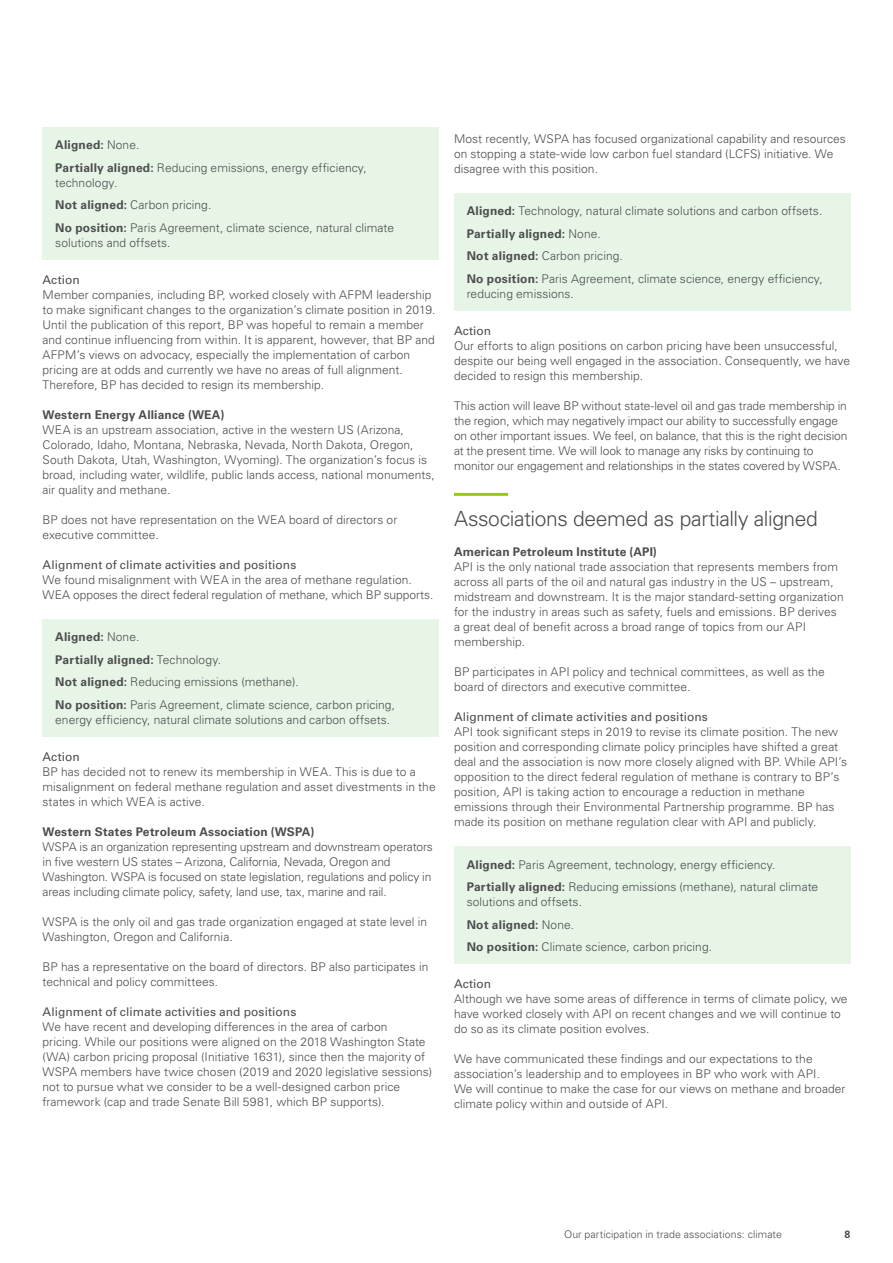
<style>
.page{position:relative;width:893px;height:1263px;background:#fff}
.page>*{position:absolute;margin:0;border:0;box-sizing:border-box;transform-origin:0 0}
._02b_Sub_Heading_Lev{font:300 21px "Univers GT";letter-spacing:-.02em;color:#4d4d4f}
._04_Body_Copy{font:300 12px/15px "Univers GT";letter-spacing:.005em;color:#4d4d4f}
._06_Body_Copy_Headin{font:700 12px "Univers GT";letter-spacing:.015em;color:#4d4d4f}
._06_Body_Copy_Headin-2{font:12px "Univers GT";letter-spacing:.005em;color:#4d4d4f}
._04_Body_Copy-2{font:12px "Univers GT";letter-spacing:.005em;color:#4d4d4f}
.t1{font:300 10.5px "Univers GT";letter-spacing:.01em;color:#4d4d4f}
.t2{font:700 10.5px "Univers GT";color:#4d4d4f}
.s1{font-weight:300}
.s2{font-weight:700}
</style>
<div class="page">
<div style="left:43px;top:128px;width:396px;height:132px;background:#e6f5e6"></div>
<div style="left:43px;top:620px;width:396px;height:117px;background:#e6f5e6"></div>
<hr style="left:454px;top:493px;width:54px;height:3px;background:#9c0">
<div style="left:454px;top:194px;width:396px;height:117px;background:#e6f5e6"></div>
<div style="left:454px;top:847px;width:396px;height:117px;background:#e6f5e6"></div>
<p class="_06_Body_Copy_Headin" style="left:55px;top:138px;width:86px">Aligned: <span class="s1">None.</span></p>
<p class="_04_Body_Copy" style="left:55px;top:160px;width:313px"><span class="s2">Partially aligned:</span> Reducing emissions, energy efficiency, technology.</p>
<p class="_04_Body_Copy" style="left:55px;top:198px;width:158px"><span class="s2">Not aligned:</span> Carbon pricing.</p>
<p class="_04_Body_Copy" style="left:55px;top:220px;width:340px"><span class="s2">No position:</span> Paris Agreement, climate science, natural climate solutions and offsets.</p>
<p class="_04_Body_Copy-2" style="left:43px;top:272px;width:39px">Action</p>
<p class="_04_Body_Copy" style="left:43px;top:287px;width:394px">Member companies, including BP, worked closely with AFPM leadership to make significant changes to the organization’s climate position in 2019.<br>Until the publication of this report, BP was hopeful to remain a member and continue influencing from within. It is apparent, however, that BP and AFPM’s views on advocacy, especially the implementation of carbon pricing are at odds and currently we have no areas of full alignment.<br>Therefore, BP has decided to resign its membership.</p>
<p class="_06_Body_Copy_Headin" style="left:43px;top:407px;width:183px">Western Energy Alliance (WEA)</p>
<p class="_04_Body_Copy" style="left:43px;top:422px;width:394px">WEA is an upstream association, active in the western US (Arizona, Colorado, Idaho, Montana, Nebraska, Nevada, North Dakota, Oregon, South Dakota, Utah, Washington, Wyoming). The organization’s focus is broad, including water, wildlife, public lands access, national monuments, air quality and methane.</p>
<p class="_04_Body_Copy" style="left:43px;top:512px;width:356px">BP does not have representation on the WEA board of directors or executive committee.</p>
<p class="_06_Body_Copy_Headin-2" style="left:43px;top:557px;width:255px">Alignment of climate activities and positions</p>
<p class="_04_Body_Copy" style="left:43px;top:572px;width:392px">We found misalignment with WEA in the area of methane regulation.<br>WEA opposes the direct federal regulation of methane, which BP supports.</p>
<p class="_06_Body_Copy_Headin" style="left:55px;top:630px;width:86px">Aligned: <span class="s1">None.</span></p>
<p class="_06_Body_Copy_Headin" style="left:55px;top:653px;width:167px">Partially aligned: <span class="s1">Technology.</span></p>
<p class="_04_Body_Copy" style="left:55px;top:675px;width:245px"><span class="s2">Not aligned:</span> Reducing emissions (methane).</p>
<p class="_04_Body_Copy" style="left:55px;top:697px;width:341px"><span class="s2">No position:</span> Paris Agreement, climate science, carbon pricing, energy efficiency, natural climate solutions and carbon offsets.</p>
<p class="_06_Body_Copy_Headin-2" style="left:43px;top:749px;width:39px">Action</p>
<p class="_04_Body_Copy" style="left:43px;top:764px;width:395px">BP has decided not to renew its membership in WEA. This is due to a misalignment on federal methane regulation and asset divestments in the states in which WEA is active.</p>
<p class="_06_Body_Copy_Headin" style="left:43px;top:824px;width:273px">Western States Petroleum Association (WSPA)</p>
<p class="_04_Body_Copy" style="left:43px;top:839px;width:392px">WSPA is an organization representing upstream and downstream operators in five western US states – Arizona, California, Nevada, Oregon and Washington. WSPA is focused on state legislation, regulations and policy in areas including climate policy, safety, land use, tax, marine and rail.</p>
<p class="_04_Body_Copy" style="left:43px;top:914px;width:386px">WSPA is the only oil and gas trade organization engaged at state level in<br>Washington, Oregon and California.</p>
<p class="_04_Body_Copy" style="left:43px;top:959px;width:387px">BP has a representative on the board of directors. BP also participates in technical and policy committees.</p>
<p class="_06_Body_Copy_Headin-2" style="left:43px;top:1004px;width:255px">Alignment of climate activities and positions</p>
<p class="_04_Body_Copy" style="left:43px;top:1019px;width:391px">We have recent and developing differences in the area of carbon<br>pricing. While our positions were aligned on the 2018 Washington State (WA) carbon pricing proposal (Initiative 1631), since then the majority of WSPA members have twice chosen (2019 and 2020 legislative sessions) not to pursue what we consider to be a well-designed carbon price framework (cap and trade Senate Bill 5981, which BP supports).</p>
<p class="_04_Body_Copy" style="left:454px;top:131px;width:393px">Most recently, WSPA has focused organizational capability and resources on stopping a state-wide low carbon fuel standard (LCFS) initiative. We disagree with this position.</p>
<p class="_04_Body_Copy" style="left:467px;top:204px;width:357px"><span class="s2">Aligned:</span> Technology, natural climate solutions and carbon offsets.</p>
<p class="_06_Body_Copy_Headin" style="left:467px;top:227px;width:135px">Partially aligned: <span class="s1">None.</span></p>
<p class="_04_Body_Copy" style="left:467px;top:249px;width:158px"><span class="s2">Not aligned:</span> Carbon pricing.</p>
<p class="_04_Body_Copy" style="left:467px;top:271px;width:357px"><span class="s2">No position:</span> Paris Agreement, climate science, energy efficiency, reducing emissions.</p>
<p class="_04_Body_Copy-2" style="left:454px;top:323px;width:39px">Action</p>
<p class="_04_Body_Copy" style="left:454px;top:338px;width:397px">Our efforts to align positions on carbon pricing have been unsuccessful, despite our being well engaged in the association. Consequently, we have decided to resign this membership.</p>
<p class="_04_Body_Copy" style="left:454px;top:398px;width:395px">This action will leave BP without state-level oil and gas trade membership in the region, which may negatively impact our ability to successfully engage on other important issues. We feel, on balance, that this is the right decision at the present time. We will look to manage any risks by continuing to monitor our engagement and relationships in the states covered by WSPA.</p>
<p class="_02b_Sub_Heading_Lev" style="left:454px;top:506px;width:365px">Associations deemed as partially aligned</p>
<p class="_06_Body_Copy_Headin" style="left:454px;top:545px;width:204px">American Petroleum Institute (API)</p>
<p class="_04_Body_Copy" style="left:454px;top:559px;width:391px">API is the only national trade association that represents members from across all parts of the oil and natural gas industry in the US – upstream, midstream and downstream. It is the major standard-setting organization for the industry in areas such as safety, fuels and emissions. BP derives a great deal of benefit across a broad range of topics from our API membership.</p>
<p class="_04_Body_Copy" style="left:454px;top:664px;width:372px">BP participates in API policy and technical committees, as well as the board of directors and executive committee.</p>
<p class="_06_Body_Copy_Headin-2" style="left:454px;top:709px;width:255px">Alignment of climate activities and positions</p>
<p class="_04_Body_Copy" style="left:454px;top:724px;width:395px">API took significant steps in 2019 to revise its climate position. The new position and corresponding climate policy principles have shifted a great deal and the association is now more closely aligned with BP. While API’s opposition to the direct federal regulation of methane is contrary to BP’s position, API is taking action to encourage a reduction in methane emissions through their Environmental Partnership programme. BP has made its position on methane regulation clear with API and publicly.</p>
<p class="_04_Body_Copy" style="left:467px;top:857px;width:310px"><span class="s2">Aligned:</span> Paris Agreement, technology, energy efficiency.</p>
<p class="_04_Body_Copy" style="left:467px;top:879px;width:353px"><span class="s2">Partially aligned:</span> Reducing emissions (methane), natural climate solutions and offsets.</p>
<p class="_06_Body_Copy_Headin" style="left:467px;top:917px;width:109px">Not aligned: <span class="s1">None.</span></p>
<p class="_04_Body_Copy" style="left:467px;top:939px;width:247px"><span class="s2">No position:</span> Climate science, carbon pricing.</p>
<p class="_06_Body_Copy_Headin-2" style="left:454px;top:977px;width:39px">Action</p>
<p class="_04_Body_Copy" style="left:454px;top:991px;width:395px">Although we have some areas of difference in terms of climate policy, we have worked closely with API on recent changes and we will continue to do so as its climate position evolves.</p>
<p class="_04_Body_Copy" style="left:454px;top:1051px;width:393px">We have communicated these findings and our expectations to the association’s leadership and to employees in BP who work with API.<br>We will continue to make the case for our views on methane and broader climate policy within and outside of API.</p>
<p class="t1" style="left:564px;top:1227px;width:219px">Our participation in trade associations: climate</p>
<p class="t2" style="left:845px;top:1228px;width:7px">8</p>
</div>
